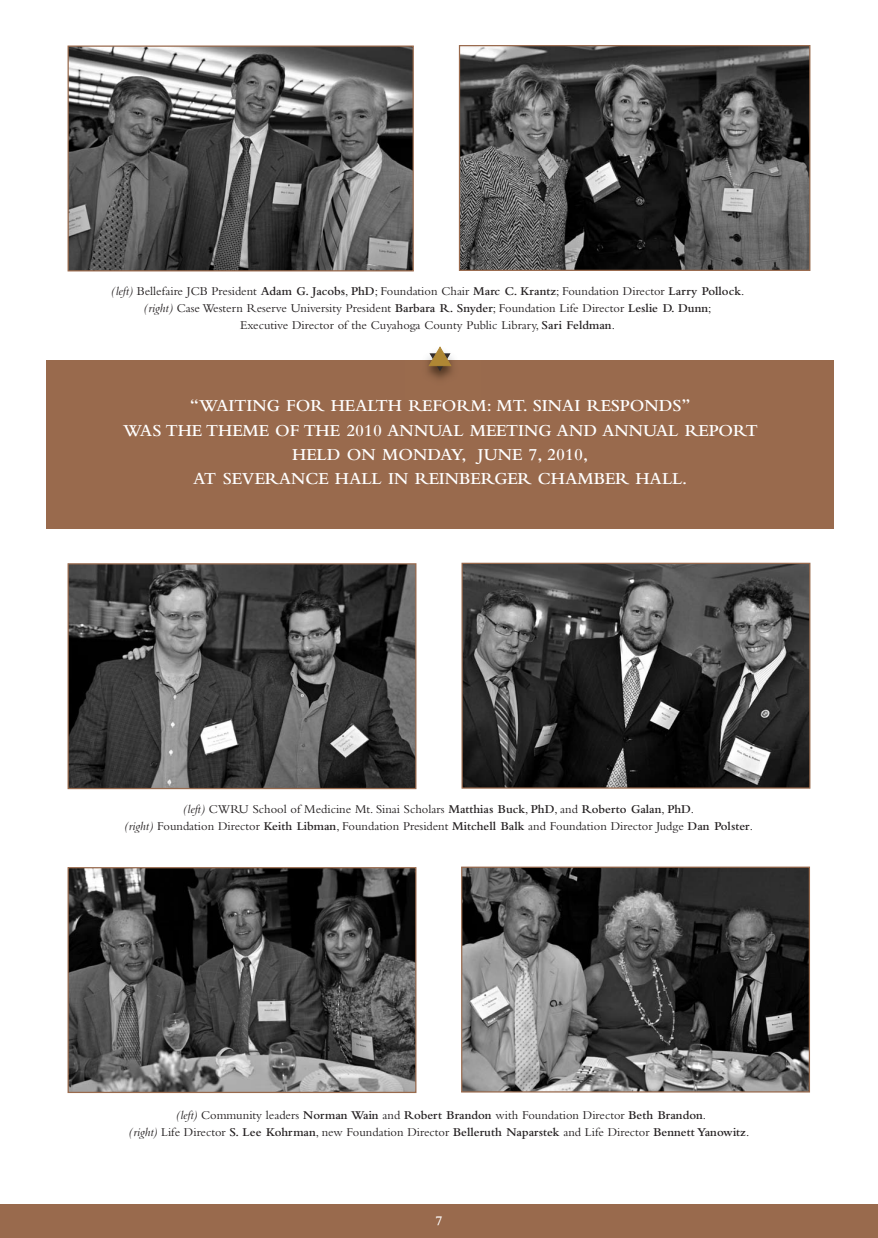
<style>
.page{position:relative;width:878px;height:1238px;background:#fff}
.page>*{position:absolute;margin:0;border:0;box-sizing:border-box;transform-origin:0 0}
.t1{font:600 17.5px/24.1px "Bembo";color:#fff;text-align:center}
.t2{font:600 13.75px "Bembo";color:#fff}
.t3{font:12.5px/16.9px "Bembo";color:#231f20;text-align:center}
.s1{font-style:italic}
.s2{font-weight:600}
</style>
<div class="page">
<img style="left:70px;top:47px;width:342px;height:222px">
<div style="left:68px;top:45px;width:346px;height:226px;border:1px solid #996a4d"></div>
<img style="left:461px;top:47px;width:347px;height:222px">
<div style="left:459px;top:45px;width:351px;height:226px;border:1px solid #996a4d"></div>
<img style="left:70px;top:565px;width:344px;height:222px">
<div style="left:68px;top:563px;width:348px;height:226px;border:1px solid #996a4d"></div>
<img style="left:463px;top:564px;width:345px;height:222px">
<div style="left:461px;top:562px;width:349px;height:226px;border:1px solid #996a4d"></div>
<img style="left:70px;top:869px;width:344px;height:222px">
<div style="left:68px;top:867px;width:348px;height:226px;border:1px solid #996a4d"></div>
<img style="left:463px;top:868px;width:345px;height:222px">
<div style="left:461px;top:866px;width:349px;height:226px;border:1px solid #996a4d"></div>
<div style="left:46px;top:360px;width:788px;height:169px;background:#996a4d"></div>
<img style="left:408px;top:346px;width:67px;height:55px">
<svg style="left:429px;top:347px;width:22px;height:24px"></svg>
<div style="left:0;top:1204px;width:878px;height:33px;background:#996a4d"></div>
<p class="t3" style="left:111px;top:284px;width:635px"><span class="s1">(left)</span> Bellefaire JCB President <span class="s2">Adam G. Jacobs</span>, <span class="s2">PhD</span>; Foundation Chair <span class="s2">Marc C. Krantz</span>; Foundation Director <span class="s2">Larry Pollock</span>. <span class="s1">(right)</span> Case Western Reserve University President <span class="s2">Barbara R. Snyder</span>; Foundation Life Director <span class="s2">Leslie D. Dunn</span>;<br>Executive Director of the Cuyahoga County Public Library, <span class="s2">Sari Feldman</span>.</p>
<h1 class="t1" style="left:123px;top:395px;width:636px">“WAITING FOR HEALTH REFORM: MT. SINAI RESPONDS”<br>WAS THE THEME OF THE 2010 ANNUAL MEETING AND ANNUAL REPORT HELD ON MONDAY, JUNE 7, 2010,<br>AT SEVERANCE HALL IN REINBERGER CHAMBER HALL.</h1>
<p class="t3" style="left:124px;top:802px;width:630px"><span class="s1">(left)</span> CWRU School of Medicine Mt. Sinai Scholars <span class="s2">Matthias Buck</span>, <span class="s2">PhD</span>, and <span class="s2">Roberto Galan</span>, <span class="s2">PhD</span>.<br><span class="s1">(right)</span> Foundation Director <span class="s2">Keith Libman</span>, Foundation President <span class="s2">Mitchell Balk</span> and Foundation Director Judge <span class="s2">Dan Polster</span>.</p>
<p class="t3" style="left:129px;top:1108px;width:622px"><span class="s1">(left)</span> Community leaders <span class="s2">Norman Wain</span> and <span class="s2">Robert Brandon</span> with Foundation Director <span class="s2">Beth Brandon</span>.<br><span class="s1">(right)</span> Life Director <span class="s2">S. Lee Kohrman</span>, new Foundation Director <span class="s2">Belleruth Naparstek</span> and Life Director <span class="s2">Bennett Yanowitz</span>.</p>
<p class="t2" style="left:435px;top:1215px;width:9px">7</p>
</div>
